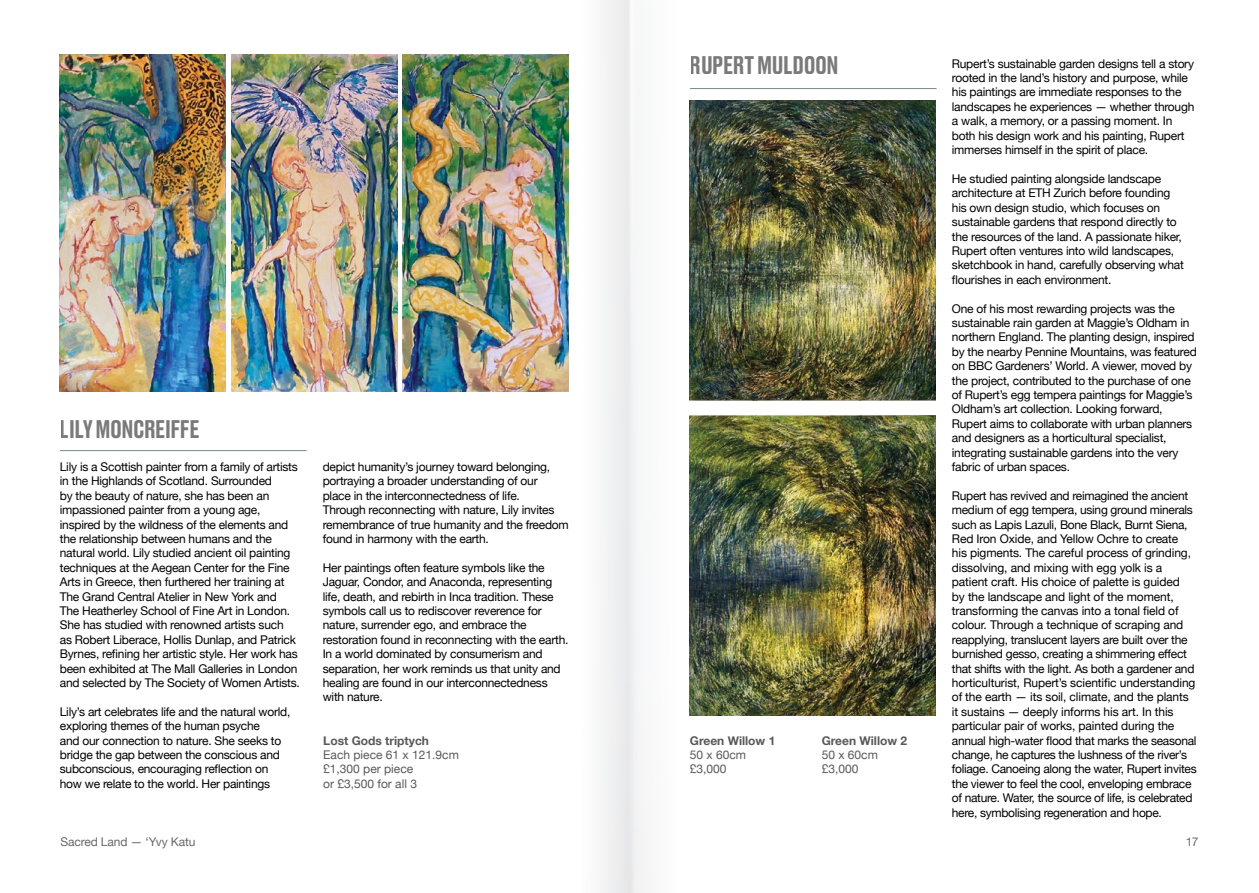
<style>
.page{position:relative;width:1259px;height:893px;background:#fff}
.page>*{position:absolute;margin:0;border:0;box-sizing:border-box;transform-origin:0 0}
.t1{font:500 24px "Druk Text Trial";letter-spacing:-.02em;color:#58595b}
.t2{font:12px/14.4px "Helvetica Neue";letter-spacing:-.02em;color:#000}
.t3{font:12px/14.4px "Helvetica Neue";color:#58595b}
.t4{font:700 12px "Helvetica Neue";color:#58595b}
</style>
<div class="page">
<hr style="left:690px;top:88px;width:246px;height:1px;background:#768a90">
<img style="left:690px;top:101px;width:245px;height:299px">
<img style="left:690px;top:416px;width:245px;height:300px">
<img style="left:231px;top:54px;width:166px;height:338px">
<hr style="left:60px;top:450px;width:246px;height:1px;background:#768a90">
<img style="left:60px;top:54px;width:166px;height:338px">
<img style="left:403px;top:54px;width:165px;height:338px">
<h1 class="t1" style="left:60px;top:420px;width:141px">LILY MONCREIFFE</h1>
<p class="t2" style="left:60px;top:460px;width:241px">Lily is a Scottish painter from a family of artists in the Highlands of Scotland. Surrounded<br>by the beauty of nature, she has been an impassioned painter from a young age, inspired by the wildness of the elements and the relationship between humans and the natural world. Lily studied ancient oil painting techniques at the Aegean Center for the Fine Arts in Greece, then furthered her training at The Grand Central Atelier in New York and<br>The Heatherley School of Fine Art in London.<br>She has studied with renowned artists such<br>as Robert Liberace, Hollis Dunlap, and Patrick Byrnes, refining her artistic style. Her work has been exhibited at The Mall Galleries in London and selected by The Society of Women Artists.</p>
<p class="t2" style="left:60px;top:705px;width:232px">Lily’s art celebrates life and the natural world, exploring themes of the human psyche<br>and our connection to nature. She seeks to bridge the gap between the conscious and subconscious, encouraging reflection on how we relate to the world. Her paintings</p>
<p class="t2" style="left:323px;top:460px;width:248px">depict humanity’s journey toward belonging, portraying a broader understanding of our place in the interconnectedness of life.<br>Through reconnecting with nature, Lily invites remembrance of true humanity and the freedom found in harmony with the earth.</p>
<p class="t2" style="left:323px;top:561px;width:247px">Her paintings often feature symbols like the Jaguar, Condor, and Anaconda, representing life, death, and rebirth in Inca tradition. These symbols call us to rediscover reverence for nature, surrender ego, and embrace the restoration found in reconnecting with the earth.<br>In a world dominated by consumerism and separation, her work reminds us that unity and healing are found in our interconnectedness with nature.</p>
<p class="t4" style="left:323px;top:731px;width:107px">Lost Gods triptych</p>
<p class="t3" style="left:323px;top:748px;width:137px">Each piece 61 x 121.9cm £1,300 per piece<br>or £3,500 for all 3</p>
<h1 class="t1" style="left:690px;top:55px;width:150px">RUPERT MULDOON</h1>
<p class="t2" style="left:952px;top:57px;width:244px">Rupert’s sustainable garden designs tell a story rooted in the land’s history and purpose, while his paintings are immediate responses to the landscapes he experiences — whether through a walk, a memory, or a passing moment. In both his design work and his painting, Rupert immerses himself in the spirit of place.</p>
<p class="t2" style="left:952px;top:172px;width:233px">He studied painting alongside landscape architecture at ETH Zurich before founding his own design studio, which focuses on sustainable gardens that respond directly to the resources of the land. A passionate hiker, Rupert often ventures into wild landscapes, sketchbook in hand, carefully observing what flourishes in each environment.</p>
<p class="t2" style="left:952px;top:302px;width:246px">One of his most rewarding projects was the sustainable rain garden at Maggie’s Oldham in northern England. The planting design, inspired by the nearby Pennine Mountains, was featured on BBC Gardeners’ World. A viewer, moved by the project, contributed to the purchase of one of Rupert’s egg tempera paintings for Maggie’s Oldham’s art collection. Looking forward, Rupert aims to collaborate with urban planners and designers as a horticultural specialist, integrating sustainable gardens into the very fabric of urban spaces.</p>
<p class="t2" style="left:952px;top:489px;width:246px">Rupert has revived and reimagined the ancient medium of egg tempera, using ground minerals such as Lapis Lazuli, Bone Black, Burnt Siena, Red Iron Oxide, and Yellow Ochre to create<br>his pigments. The careful process of grinding, dissolving, and mixing with egg yolk is a patient craft. His choice of palette is guided<br>by the landscape and light of the moment, transforming the canvas into a tonal field of colour. Through a technique of scraping and reapplying, translucent layers are built over the burnished gesso, creating a shimmering effect that shifts with the light. As both a gardener and horticulturist, Rupert’s scientific understanding of the earth — its soil, climate, and the plants it sustains — deeply informs his art. In this particular pair of works, painted during the annual high-water flood that marks the seasonal change, he captures the lushness of the river’s foliage. Canoeing along the water, Rupert invites the viewer to feel the cool, enveloping embrace of nature. Water, the source of life, is celebrated here, symbolising regeneration and hope.</p>
<p class="t4" style="left:690px;top:731px;width:87px">Green Willow 1</p>
<p class="t3" style="left:690px;top:748px;width:58px">50 x 60cm £3,000</p>
<p class="t4" style="left:821px;top:731px;width:87px">Green Willow 2</p>
<p class="t3" style="left:821px;top:748px;width:58px">50 x 60cm £3,000</p>
<p class="t2" style="left:60px;top:835px;width:136px">Sacred Land — ‘Yvy Katu</p>
<p class="t2" style="left:1185px;top:835px;width:15px">17</p>
</div>
